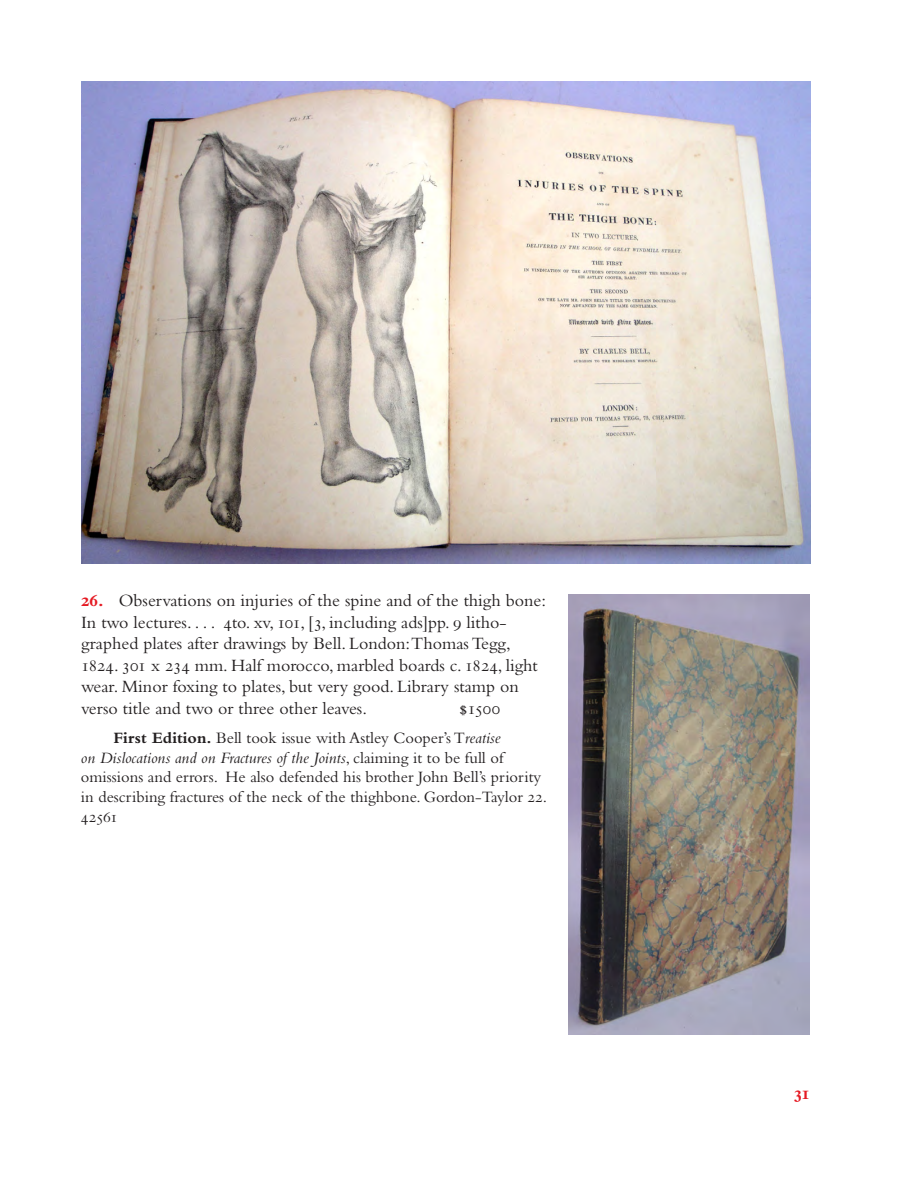
<style>
.page{position:relative;width:918px;height:1188px;background:#fff}
.page>*{position:absolute;margin:0;border:0;box-sizing:border-box;transform-origin:0 0}
.physical_description{font:18px/21.6px "Bembo Std";color:#231f20}
.t1{font:700 18px "Bembo Std";color:#e51a23}
.comment_paragraph{font:16.5px/19.8px "Bembo Std";color:#231f20}
.s1{font-weight:700;color:#e51a23}
.s2{font-weight:700}
.s3{font-style:italic}
</style>
<div class="page">
<img style="left:81px;top:81px;width:729px;height:482px">
<img style="left:569px;top:594px;width:241px;height:441px">
<p class="physical_description" style="left:81px;top:589px;width:467px"><span class="s1">26.</span> Observations on injuries of the spine and of the thigh bone:<br>In two lectures. . . . 4to. xv, 101, [3, including ads]pp. 9 litho&shy;graphed plates after drawings by Bell. London:Thomas Tegg, 1824. 301 x 234 mm. Half morocco, marbled boards c. 1824, light wear. Minor foxing to plates, but very good. Library stamp on verso title and two or three other leaves.</p>
<p class="physical_description" style="left:459px;top:697px;width:43px">$1500</p>
<p class="comment_paragraph" style="left:81px;top:728px;width:468px;text-indent:32px"><span class="s2">First Edition.</span> Bell took issue with Astley Cooper’s T<span class="s3">reatise<br>on Dislocations and on Fractures of the Joints</span>, claiming it to be full of omissions and errors. He also defended his brother John Bell’s priority in describing fractures of the neck of the thighbone. Gordon-Taylor 22.<br>42561</p>
<p class="t1" style="left:794px;top:1084px;width:18px">31</p>
</div>
